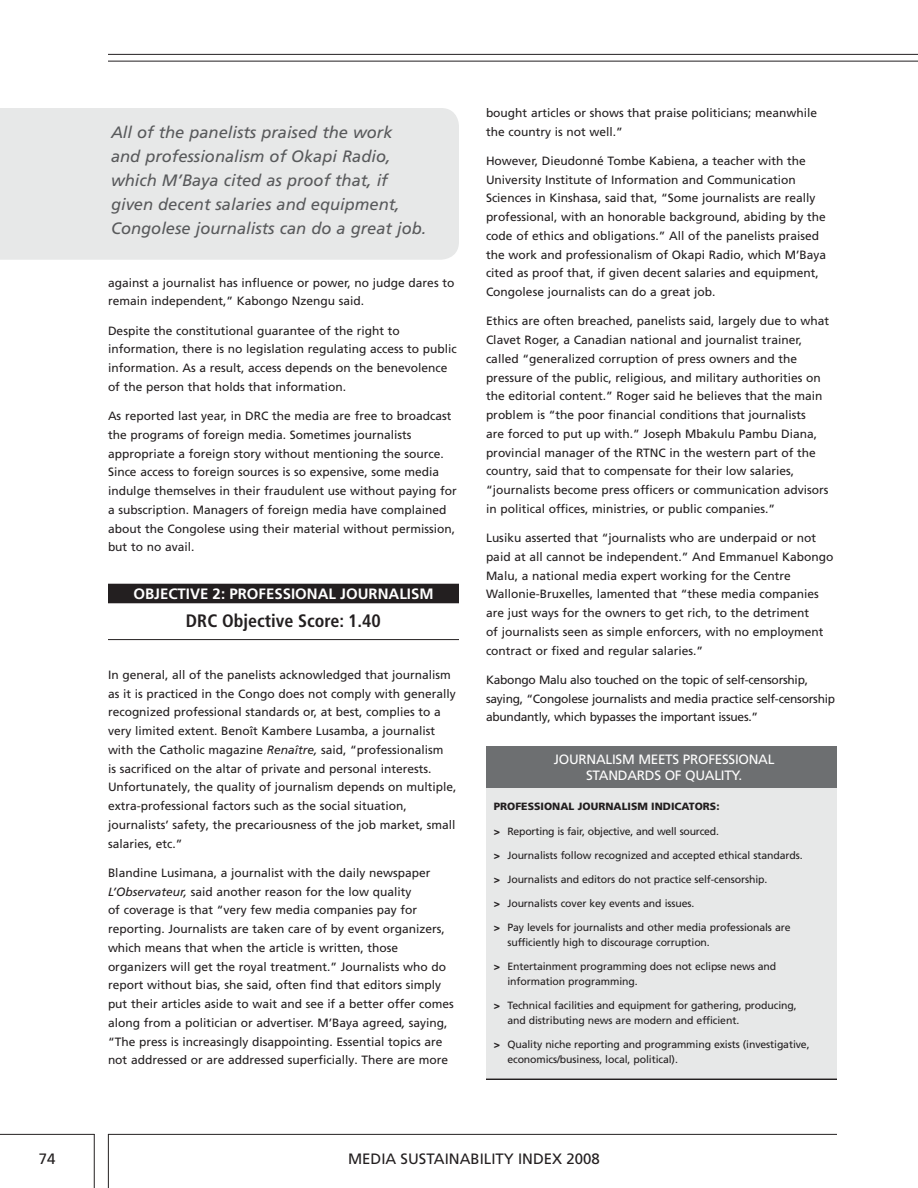
<style>
.page{position:relative;width:918px;height:1188px;background:#fff}
.page>*{position:absolute;margin:0;border:0;box-sizing:border-box;transform-origin:0 0}
.t1{font:700 condensed 18px "Frutiger";color:#231f20}
.t2{font:italic 16.5px/24px "Frutiger LT Pro";color:#58595b}
.t3{font:700 15px "Frutiger LT Pro";color:#fff}
.t4{font:15px "Frutiger LT Pro";color:#231f20}
.t5{font:13.5px "Frutiger LT Pro";color:#fff}
.t6{font:12px/18.8px "Frutiger LT Pro";color:#231f20}
.t7{font:12px/18.8px "Frutiger LT Pro";letter-spacing:-.02em;color:#231f20}
.t8{font:10.5px/15px "Frutiger LT Pro";letter-spacing:-.01em;color:#231f20}
.t9{font:900 10.5px "Frutiger";color:#231f20}
.s1{font-style:italic}
.s2{font-family:"Frutiger";font-weight:900}
</style>
<div class="page">
<hr style="left:108px;top:1134px;width:729px;height:1px;background:#231f20">
<hr style="left:0;top:1134px;width:94px;height:1px;background:#231f20">
<hr style="left:94px;top:1134px;width:1px;height:54px;background:#231f20">
<hr style="left:108px;top:1134px;width:1px;height:54px;background:#231f20">
<hr style="left:108px;top:61px;width:810px;height:1px;background:#231f20">
<hr style="left:108px;top:54px;width:810px;height:1px;background:#231f20">
<div style="left:108px;top:584px;width:351px;height:15px;background:#231f20"></div>
<div style="left:108px;top:598px;width:351px;height:5px;background:#231f20"></div>
<hr style="left:108px;top:639px;width:351px;height:1px;background:#231f20">
<div style="left:486px;top:780px;width:351px;height:298px;background:#e7e8e8"></div>
<div style="left:486px;top:746px;width:351px;height:42px;background:#6d6f71"></div>
<hr style="left:486px;top:1078px;width:351px;height:2px;background:#231f20">
<div style="left:0;top:108px;width:459px;height:152px;background:#e7e8e8"></div>
<h2 class="t2" style="left:111px;top:121px;width:317px">All of the panelists praised the work<br>and professionalism of Okapi Radio, which M’Baya cited as proof that, if given decent salaries and equipment, Congolese journalists can do a great job.</h2>
<p class="t6" style="left:108px;top:273px;width:348px">against a journalist has influence or power, no judge dares to remain independent,” Kabongo Nzengu said.</p>
<p class="t6" style="left:108px;top:321px;width:350px">Despite the constitutional guarantee of the right to information, there is no legislation regulating access to public information. As a result, access depends on the benevolence of the person that holds that information.</p>
<p class="t6" style="left:108px;top:407px;width:350px">As reported last year, in DRC the media are free to broadcast the programs of foreign media. Sometimes journalists appropriate a foreign story without mentioning the source.<br>Since access to foreign sources is so expensive, some media indulge themselves in their fraudulent use without paying for a subscription. Managers of foreign media have complained about the Congolese using their material without permission, but to no avail.</p>
<p class="t3" style="left:133px;top:585px;width:21px">OBJECTIVE</p>
<p class="t3" style="left:213px;top:585px;width:35px">2: PROFESSIONAL</p>
<p class="t3" style="left:340px;top:585px;width:17px">JOURNALISM</p>
<h1 class="t1" style="left:186px;top:610px;width:197px">DRC Objective Score: 1.40</h1>
<p class="t6" style="left:108px;top:665px;width:350px">In general, all of the panelists acknowledged that journalism as it is practiced in the Congo does not comply with generally recognized professional standards or, at best, complies to a very limited extent. Benoît Kambere Lusamba, a journalist with the Catholic magazine <span class="s1">Renaître,</span> said, “professionalism<br>is sacrificed on the altar of private and personal interests.<br>Unfortunately, the quality of journalism depends on multiple, extra-professional factors such as the social situation, journalists’ safety, the precariousness of the job market, small salaries, etc.”</p>
<p class="t6" style="left:108px;top:863px;width:347px">Blandine Lusimana, a journalist with the daily newspaper <span class="s1">L’Observateur,</span> said another reason for the low quality<br>of coverage is that “very few media companies pay for reporting. Journalists are taken care of by event organizers, which means that when the article is written, those organizers will get the royal treatment.” Journalists who do report without bias, she said, often find that editors simply put their articles aside to wait and see if a better offer comes along from a politician or advertiser. M’Baya agreed<span class="s1">,</span> saying, “The press is increasingly disappointing. Essential topics are not addressed or are addressed superficially. There are more</p>
<p class="t6" style="left:486px;top:104px;width:333px">bought articles or shows that praise politicians; meanwhile the country is not well.”</p>
<p class="t6" style="left:486px;top:152px;width:342px">However, Dieudonné Tombe Kabiena, a teacher with the University Institute of Information and Communication Sciences in Kinshasa, said that, “Some journalists are really professional, with an honorable background, abiding by the code of ethics and obligations.” All of the panelists praised the work and professionalism of Okapi Radio, which M’Baya cited as proof that, if given decent salaries and equipment, Congolese journalists can do a great job.</p>
<p class="t6" style="left:486px;top:312px;width:345px">Ethics are often breached, panelists said, largely due to what Clavet Roger, a Canadian national and journalist trainer, called “generalized corruption of press owners and the pressure of the public, religious, and military authorities on the editorial content.” Roger said he believes that the main problem is “the poor financial conditions that journalists<br>are forced to put up with.” Joseph Mbakulu Pambu Diana, provincial manager of the RTNC in the western part of the country, said that to compensate for their low salaries, “journalists become press officers or communication advisors in political offices, ministries, or public companies.”</p>
<p class="t6" style="left:486px;top:529px;width:349px">Lusiku asserted that “journalists who are underpaid or not paid at all cannot be independent.” And Emmanuel Kabongo Malu, a national media expert working for the Centre Wallonie-Bruxelles, lamented that “these media companies are just ways for the owners to get rich, to the detriment<br>of journalists seen as simple enforcers, with no employment contract or fixed and regular salaries.”</p>
<p class="t7" style="left:486px;top:670px;width:351px">Kabongo Malu also touched on the topic of self-censorship, saying, “Congolese journalists and media practice self-censorship abundantly, which bypasses the important issues.”</p>
<p class="t5" style="left:554px;top:751px;width:7px">Journalism</p>
<p class="t5" style="left:638px;top:751px;width:4px">meets</p>
<p class="t5" style="left:683px;top:751px;width:2px">professional</p>
<p class="t5" style="left:586px;top:768px;width:2px">standards</p>
<p class="t5" style="left:665px;top:768px;width:34px">of quality</p>
<p class="t5" style="left:739px;top:768px;width:5px">.</p>
<p class="t9" style="left:494px;top:800px;width:227px">PROFESSIONAL JOURNALISM INDICATORS:</p>
<p class="t8" style="left:494px;top:824px;width:227px"><span class="s2">&gt;</span> Reporting is fair, objective, and well sourced.</p>
<p class="t8" style="left:494px;top:848px;width:310px"><span class="s2">&gt;</span> Journalists follow recognized and accepted ethical standards.</p>
<p class="t8" style="left:494px;top:872px;width:275px"><span class="s2">&gt;</span> Journalists and editors do not practice self-censorship.</p>
<p class="t8" style="left:494px;top:896px;width:202px"><span class="s2">&gt;</span> Journalists cover key events and issues.</p>
<p class="t8" style="left:507px;top:920px;width:285px;text-indent:-14px"><span class="s2">&gt;</span> Pay levels for journalists and other media professionals are sufficiently high to discourage corruption.</p>
<p class="t8" style="left:507px;top:959px;width:270px;text-indent:-14px"><span class="s2">&gt;</span> Entertainment programming does not eclipse news and information programming.</p>
<p class="t8" style="left:507px;top:998px;width:291px;text-indent:-14px"><span class="s2">&gt;</span> Technical facilities and equipment for gathering, producing, and distributing news are modern and efficient.</p>
<p class="t8" style="left:507px;top:1037px;width:304px;text-indent:-14px"><span class="s2">&gt;</span> Quality niche reporting and programming exists (investigative, economics/business, local, political).</p>
<p class="t4" style="left:39px;top:1150px;width:18px">74</p>
<p class="t4" style="left:348px;top:1150px;width:253px">MEDIA SUSTAINABILITY INDEX 2008</p>
</div>
